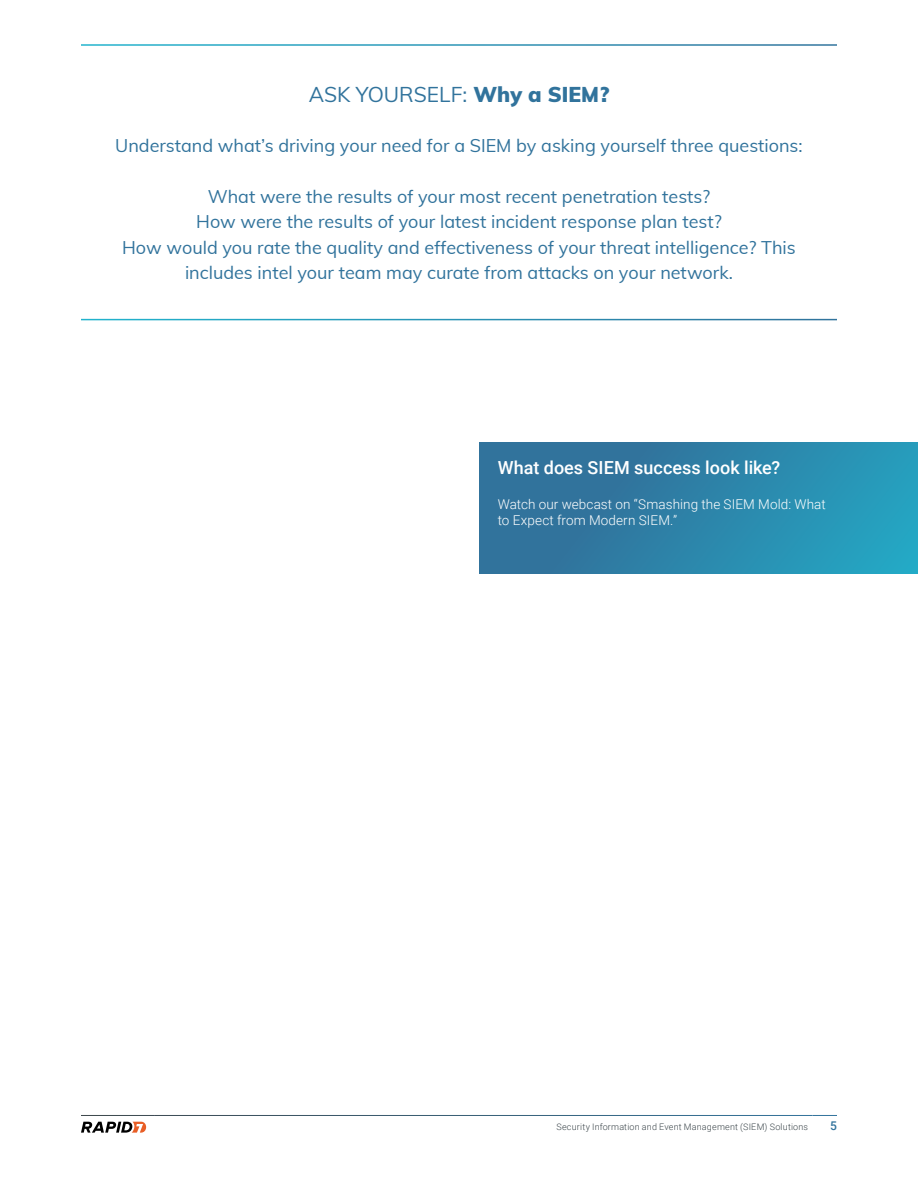
<style>
.page{position:relative;width:918px;height:1188px;background:#fff}
.page>*{position:absolute;margin:0;border:0;box-sizing:border-box;transform-origin:0 0}
.Body_Pull_Quote{font:21px "Muli";color:#31739c}
.Body_Pull_Quote-2{font:18px/25.5px "Muli";color:#31739c;text-align:center}
.Callout_Box_Headline{font:500 18px "Roboto";color:#fff}
.Callout_Box_Body{font:300 13.5px/16.5px "Roboto";letter-spacing:.01em;color:#fff}
.t1{font:500 12px "Roboto";color:#31739c}
.t2{font:300 9px "Roboto";letter-spacing:.02em;color:#3b454a}
.s1{font-weight:900}
</style>
<div class="page">
<svg style="left:813px;top:1115px;width:24px;height:1px"></svg>
<svg style="left:81px;top:1122px;width:65px;height:11px"></svg>
<div style="left:480px;top:443px;width:438px;height:130px;background:linear-gradient(to right,#336a95,#26a0bf)"></div>
<p class="Body_Pull_Quote" style="left:309px;top:79px;width:302px">ASK YOURSELF: <span class="s1">Why a SIEM?</span></p>
<p class="Body_Pull_Quote-2" style="left:115px;top:132px;width:689px">Understand what’s driving your need for a SIEM by asking yourself three questions:</p>
<p class="Body_Pull_Quote-2" style="left:122px;top:183px;width:675px">What were the results of your most recent penetration tests?<br>How were the results of your latest incident response plan test?<br>How would you rate the quality and effectiveness of your threat intelligence? This includes intel your team may curate from attacks on your network.</p>
<p class="Callout_Box_Headline" style="left:498px;top:455px;width:284px">What does SIEM success look like?</p>
<p class="Callout_Box_Body" style="left:498px;top:495px;width:329px">Watch our webcast on “Smashing the SIEM Mold: What to Expect from Modern SIEM.”</p>
<p class="t2" style="left:556px;top:1120px;width:253px">Security Information and Event Management (SIEM) Solutions</p>
<p class="t1" style="left:830px;top:1118px;width:8px">5</p>
</div>
